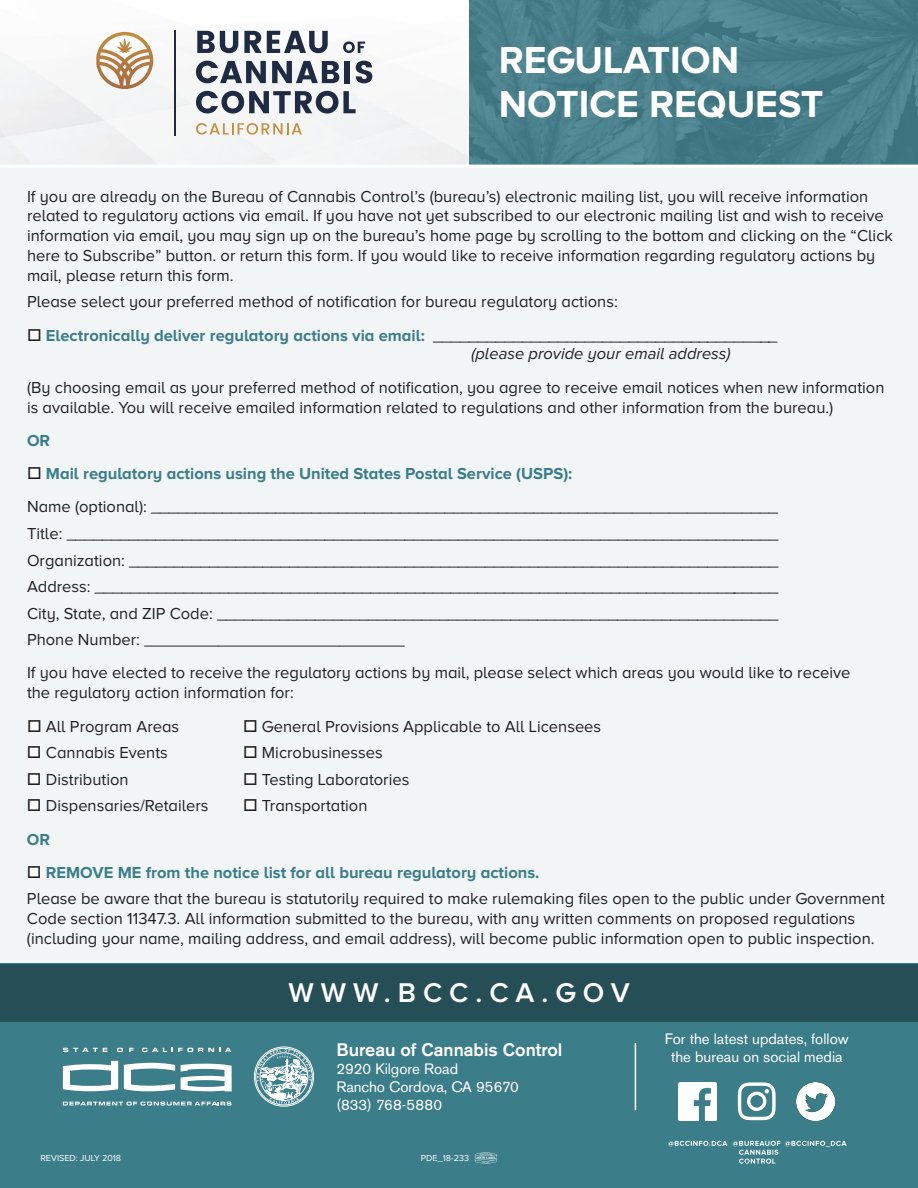
<style>
.page{position:relative;width:918px;height:1188px;background:#fff}
.page>*{position:absolute;margin:0;border:0;box-sizing:border-box;transform-origin:0 0}
.t1{font:700 39px/43.5px "Proxima Nova A";color:#fff}
.t2{font:600 28.2px "Proxima Nova A";letter-spacing:.25em;color:#fff}
.t3{font:500 18px "Akzidenz Grotesk BE";color:#fff}
.t4{font:16.5px/19.8px "Proxima Nova A";color:#231f20}
.t5{font:700 16.5px "Proxima Nova A";color:#3c7d8a}
.t6{font:italic 16.5px "Proxima Nova A";color:#231f20}
.t7{font:15px/18px "Akzidenz Grotesk BE";color:#fff;text-align:center}
.t8{font:15px "Akzidenz Grotesk BE";letter-spacing:.02em;color:#fff}
.t9{font:9px "Proxima Nova A";color:#fff}
.s1{color:#231f20}
.s2{font-weight:400;color:#231f20}
</style>
<div class="page">
<div style="left:0;top:166px;width:918px;height:947px;background:#f1f5f6"></div>
<div style="left:0;top:30px;width:469px;height:135px;background:#f4f5f5"></div>
<div style="left:469px;top:0;width:449px;height:165px;background:#477e8a"></div>
<hr style="left:0;top:165px;width:918px;height:3px;background:#fff">
<svg style="left:96px;top:32px;width:57px;height:57px"></svg>
<svg style="left:197px;top:31px;width:41px;height:22px"></svg>
<svg style="left:244px;top:31px;width:84px;height:22px"></svg>
<svg style="left:343px;top:41px;width:22px;height:12px"></svg>
<svg style="left:196px;top:61px;width:70px;height:22px"></svg>
<svg style="left:272px;top:61px;width:67px;height:22px"></svg>
<div style="left:345px;top:61px;width:5px;height:22px;background:#1f2b42"></div>
<svg style="left:356px;top:61px;width:16px;height:22px"></svg>
<svg style="left:196px;top:91px;width:160px;height:23px"></svg>
<svg style="left:196px;top:123px;width:106px;height:12px"></svg>
<hr style="left:174px;top:30px;width:2px;height:105px;background:#1f2b42">
<div style="left:0;top:964px;width:918px;height:224px;background:#3c7d8a"></div>
<hr style="left:635px;top:1043px;width:1px;height:67px;background:#fff">
<svg style="left:63px;top:1061px;width:55px;height:30px"></svg>
<svg style="left:63px;top:1102px;width:168px;height:4px"></svg>
<svg style="left:63px;top:1048px;width:44px;height:4px"></svg>
<svg style="left:117px;top:1048px;width:6px;height:4px"></svg>
<svg style="left:129px;top:1048px;width:5px;height:4px"></svg>
<svg style="left:142px;top:1048px;width:89px;height:4px"></svg>
<svg style="left:124px;top:1063px;width:51px;height:28px"></svg>
<svg style="left:181px;top:1064px;width:51px;height:28px"></svg>
<svg style="left:255px;top:1048px;width:58px;height:57px"></svg>
<img style="left:679px;top:1082px;width:38px;height:38px">
<svg style="left:738px;top:1082px;width:38px;height:38px"></svg>
<img style="left:797px;top:1082px;width:38px;height:38px">
<svg style="left:668px;top:1141px;width:59px;height:5px"></svg>
<svg style="left:733px;top:1141px;width:114px;height:23px"></svg>
<div style="left:0;top:964px;width:918px;height:57px;background:#264e57"></div>
<div style="left:29px;top:330px;width:10px;height:10px;background:#fff"></div>
<div style="left:29px;top:468px;width:10px;height:10px;background:#fff"></div>
<div style="left:29px;top:721px;width:10px;height:10px;background:#fff"></div>
<div style="left:245px;top:721px;width:10px;height:10px;background:#fff"></div>
<div style="left:29px;top:747px;width:10px;height:10px;background:#fff"></div>
<div style="left:245px;top:747px;width:10px;height:10px;background:#fff"></div>
<div style="left:29px;top:774px;width:10px;height:10px;background:#fff"></div>
<div style="left:245px;top:774px;width:10px;height:10px;background:#fff"></div>
<div style="left:29px;top:800px;width:10px;height:11px;background:#fff"></div>
<div style="left:29px;top:867px;width:10px;height:10px;background:#fff"></div>
<div style="left:245px;top:800px;width:10px;height:11px;background:#fff"></div>
<svg style="left:475px;top:1152px;width:22px;height:12px"></svg>
<p class="t1" style="left:499px;top:38px;width:326px">REGULATION<br>NOTICE REQUEST</p>
<p class="t4" style="left:27px;top:186px;width:868px">If you are already on the Bureau of Cannabis Control’s (bureau’s) electronic mailing list, you will receive information related to regulatory actions via email. If you have not yet subscribed to our electronic mailing list and wish to receive information via email, you may sign up on the bureau’s home page by scrolling to the bottom and clicking on the “Click here to Subscribe” button. or return this form. If you would like to receive information regarding regulatory actions by mail, please return this form.</p>
<p class="t4" style="left:27px;top:292px;width:592px">Please select your preferred method of notification for bureau regulatory actions:</p>
<p class="t5" style="left:27px;top:326px;width:752px"><span class="s1">□</span> Electronically deliver regulatory actions via email: <span class="s2">_______________________________________</span></p>
<p class="t6" style="left:471px;top:345px;width:261px">(please provide your email address)</p>
<p class="t4" style="left:27px;top:377px;width:859px">(By choosing email as your preferred method of notification, you agree to receive email notices when new information is available. You will receive emailed information related to regulations and other information from the bureau.)</p>
<p class="t5" style="left:27px;top:431px;width:25px">OR</p>
<p class="t5" style="left:27px;top:464px;width:547px"><span class="s1">□</span> Mail regulatory actions using the United States Postal Service (USPS):</p>
<p class="t4" style="left:27px;top:497px;width:753px">Name (optional): ______________________________________________________________________</p>
<p class="t4" style="left:27px;top:523px;width:753px">Title: ________________________________________________________________________________</p>
<p class="t4" style="left:27px;top:550px;width:753px">Organization: _________________________________________________________________________</p>
<p class="t4" style="left:27px;top:576px;width:753px">Address: _____________________________________________________________________________</p>
<p class="t4" style="left:27px;top:603px;width:753px">City, State, and ZIP Code: _______________________________________________________________</p>
<p class="t4" style="left:27px;top:630px;width:379px">Phone Number: ____________________________</p>
<p class="t4" style="left:27px;top:663px;width:825px">If you have elected to receive the regulatory actions by mail, please select which areas you would like to receive the regulatory action information for:</p>
<p class="t4" style="left:27px;top:716px;width:154px">□ All Program Areas</p>
<p class="t4" style="left:243px;top:716px;width:360px">□ General Provisions Applicable to All Licensees</p>
<p class="t4" style="left:27px;top:743px;width:142px">□ Cannabis Events</p>
<p class="t4" style="left:243px;top:743px;width:141px">□ Microbusinesses</p>
<p class="t4" style="left:27px;top:769px;width:103px">□ Distribution</p>
<p class="t4" style="left:243px;top:769px;width:168px">□ Testing Laboratories</p>
<p class="t4" style="left:27px;top:796px;width:183px">□ Dispensaries/Retailers</p>
<p class="t4" style="left:243px;top:796px;width:126px">□ Transportation</p>
<p class="t5" style="left:27px;top:830px;width:25px">OR</p>
<p class="t5" style="left:27px;top:863px;width:514px"><span class="s1">□</span> REMOVE ME from the notice list for all bureau regulatory actions.</p>
<p class="t4" style="left:27px;top:889px;width:860px">Please be aware that the bureau is statutorily required to make rulemaking files open to the public under Government<br>Code section 11347.3. All information submitted to the bureau, with any written comments on proposed regulations (including your name, mailing address, and email address), will become public information open to public inspection.</p>
<p class="t9" style="left:40px;top:1153px;width:82px">REVISED: JULY 2018</p>
<p class="t2" style="left:288px;top:977px;width:343px">WWW.BCC.CA.GOV</p>
<p class="t3" style="left:336px;top:1038px;width:228px">Bureau of Cannabis Control</p>
<p class="t7" style="left:336px;top:1060px;width:123px">2920 Kilgore Road</p>
<p class="t7" style="left:336px;top:1078px;width:184px">Rancho Cordova, CA 95670</p>
<p class="t8" style="left:336px;top:1096px;width:107px">(833) 768-5880</p>
<p class="t9" style="left:421px;top:1153px;width:50px">PDE_18-233</p>
<p class="t7" style="left:665px;top:1030px;width:185px">For the latest updates, follow the bureau on social media</p>
</div>
